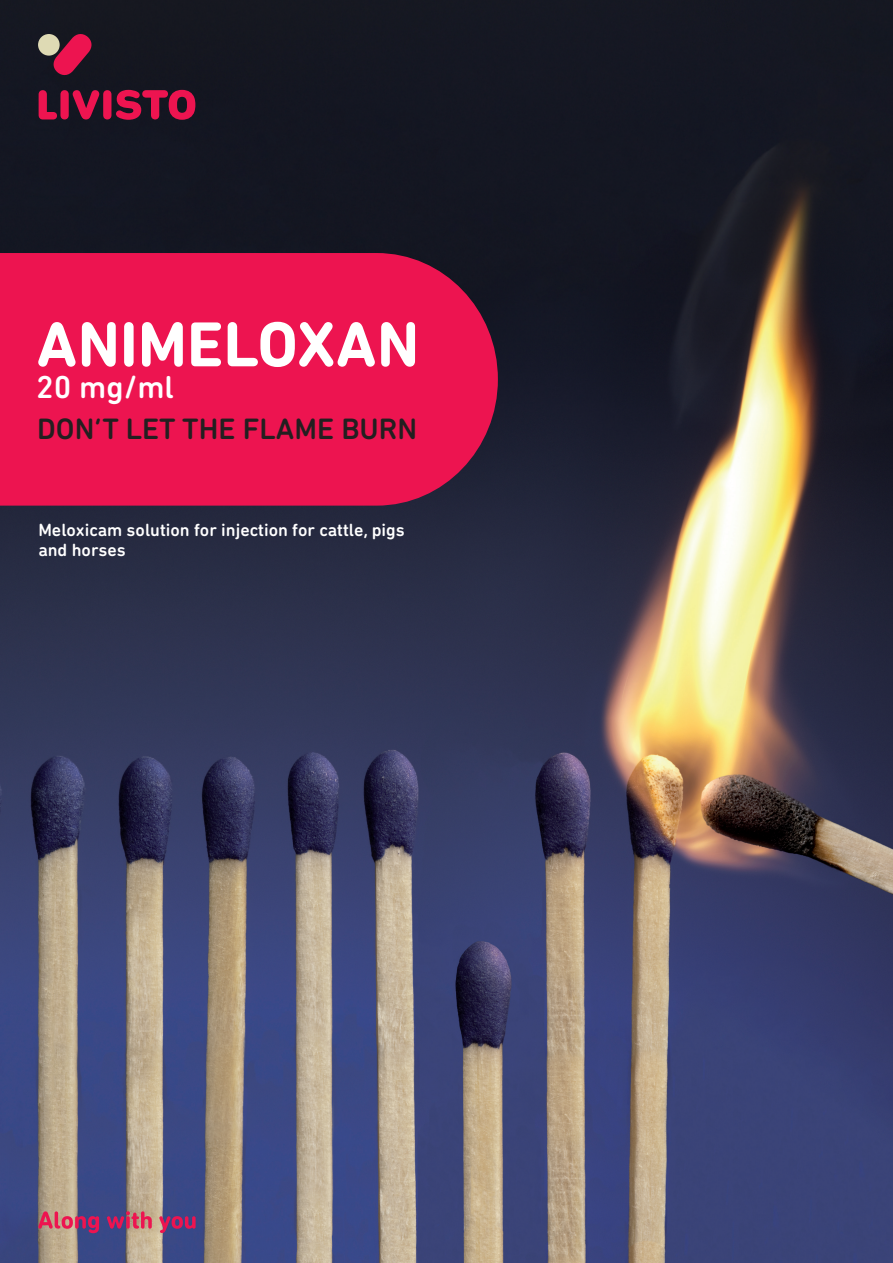
<style>
.page{position:relative;width:893px;height:1263px;background:#fff}
.page>*{position:absolute;margin:0;border:0;box-sizing:border-box;transform-origin:0 0}
.t1{font:700 64.5px "DIN Next Rounded LT Pro";color:#fff}
.t2{font:500 32.25px "DIN Next Rounded LT Pro";color:#fff}
.t3{font:500 30px "DIN Next Rounded LT Pro";color:#231f20}
.t4{font:500 18px "DIN Next Rounded LT Pro";color:#fff}
</style>
<div class="page">
<img style="left:0;top:0;width:893px;height:1263px">
<svg style="left:38px;top:1211px;width:158px;height:22px;background:#9c5676"></svg>
<svg style="left:39px;top:33px;width:156px;height:87px;background:#4b152c"></svg>
<div style="left:38px;top:34px;width:22px;height:22px;background:#dedab4;border-radius:50%"></div>
<div style="left:0;top:253px;width:498px;height:253px;background:#ed1450"></div>
<p class="t1" style="left:36px;top:307px;width:385px">ANIMELOXAN</p>
<p class="t2" style="left:36px;top:368px;width:139px">20 mg/ml</p>
<p class="t3" style="left:37px;top:412px;width:381px">DON’T LET THE FLAME BURN</p>
<p class="t4" style="left:38px;top:520px;width:368px">Meloxicam solution for injection for cattle, pigs</p>
<p class="t4" style="left:38px;top:539px;width:89px">and horses</p>
</div>
